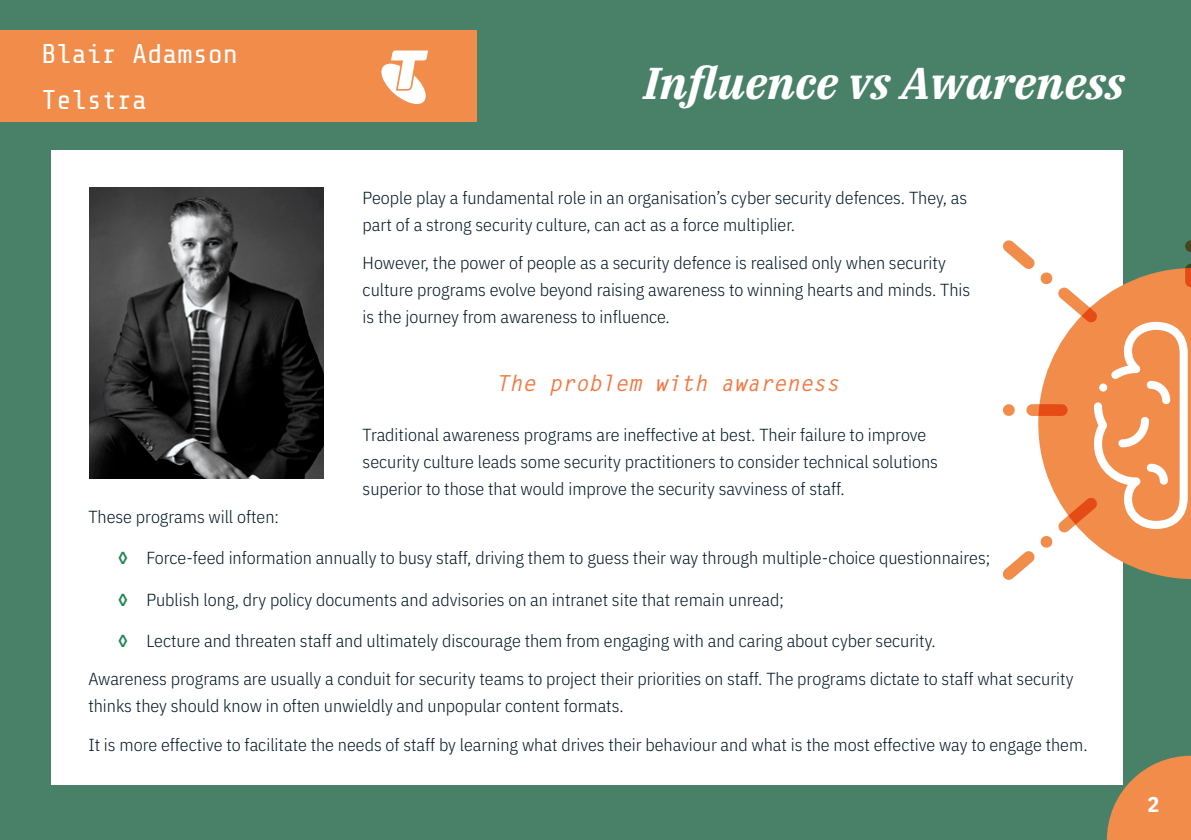
<style>
.page{position:relative;width:1191px;height:840px;background:#fff}
.page>*{position:absolute;margin:0;border:0;box-sizing:border-box;transform-origin:0 0}
.t1{font:italic 700 44.6px "IBM Plex Serif";color:#fff}
.t2{font:27.2px/45.4px "Share Tech Mono";color:#fff}
.t3{font:italic 700 22px "Letter Gothic Std";color:#f27842}
.t4{font:700 21.4px "IBM Plex Sans Cond";color:#fff}
.t5{font:300 17.4px/27px "IBM Plex Sans Cond";color:#001825}
.s1{font-weight:700;color:#218754}
</style>
<div class="page">
<div style="left:0;top:0;width:1191px;height:839px;background:#498168"></div>
<div style="left:51px;top:150px;width:1072px;height:634px;background:#fff"></div>
<div style="left:0;top:30px;width:476px;height:91px;background:#f28c4a"></div>
<img style="left:90px;top:187px;width:233px;height:291px">
<svg style="left:1002px;top:240px;width:189px;height:339px"></svg>
<svg style="left:381px;top:50px;width:47px;height:54px"></svg>
<svg style="left:1106px;top:755px;width:85px;height:84px"></svg>
<h2 class="t2" style="left:41px;top:32px;width:198px">Blair Adamson<br>Telstra</h2>
<h1 class="t1" style="left:644px;top:48px;width:482px">Influence vs Awareness</h1>
<p class="t5" style="left:363px;top:182px;width:606px">People play a fundamental role in an organisation’s cyber security defences. They, as part of a strong security culture, can act as a force multiplier.</p>
<p class="t5" style="left:363px;top:248px;width:609px">However, the power of people as a security defence is realised only when security culture programs evolve beyond raising awareness to winning hearts and minds. This is the journey from awareness to influence.</p>
<p class="t3" style="left:496px;top:369px;width:345px">The problem with awareness</p>
<p class="t5" style="left:363px;top:419px;width:577px">Traditional awareness programs are ineffective at best. Their failure to improve security culture leads some security practitioners to consider technical solutions superior to those that would improve the security savviness of staff.</p>
<p class="t5" style="left:88px;top:501px;width:192px">These programs will often:</p>
<p class="t5" style="left:118px;top:543px;width:873px"><span class="s1">◊</span> Force-feed information annually to busy staff, driving them to guess their way through multiple-choice questionnaires;</p>
<p class="t5" style="left:118px;top:584px;width:667px"><span class="s1">◊</span> Publish long, dry policy documents and advisories on an intranet site that remain unread;</p>
<p class="t5" style="left:118px;top:625px;width:819px"><span class="s1">◊</span> Lecture and threaten staff and ultimately discourage them from engaging with and caring about cyber security.</p>
<p class="t5" style="left:88px;top:663px;width:986px">Awareness programs are usually a conduit for security teams to project their priorities on staff. The programs dictate to staff what security thinks they should know in often unwieldly and unpopular content formats.</p>
<p class="t5" style="left:88px;top:729px;width:1000px">It is more effective to facilitate the needs of staff by learning what drives their behaviour and what is the most effective way to engage them.</p>
<p class="t4" style="left:1147px;top:786px;width:13px">2</p>
</div>
